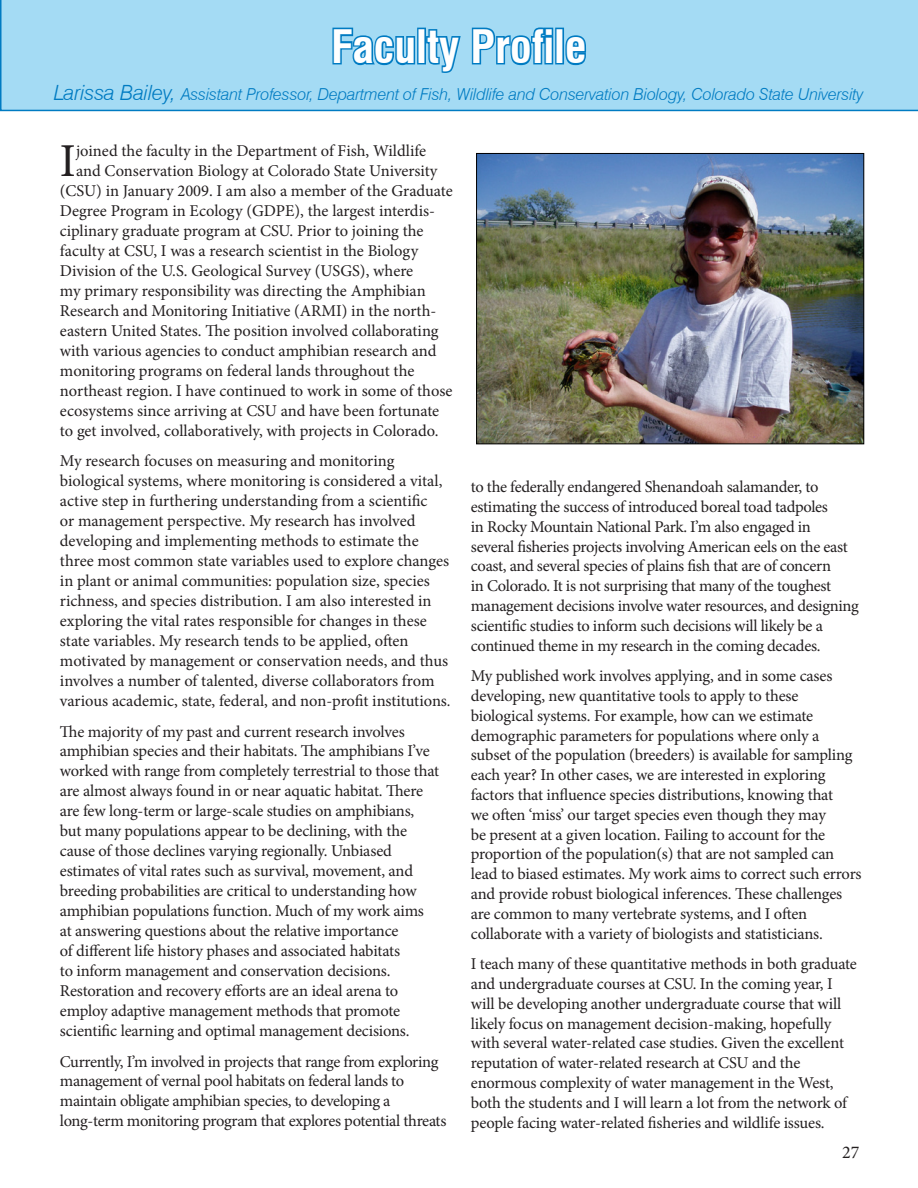
<style>
.page{position:relative;width:918px;height:1188px;background:#fff}
.page>*{position:absolute;margin:0;border:0;box-sizing:border-box;transform-origin:0 0}
.Content_Text__Drop_C{font:47.25px "Minion Pro";color:#231f20}
.Heading_1_TOC__every{font:700 condensed 45px "Swiss 721 BT";color:#fff}
.Page_Number{font:18px "Minion Pro";color:#231f20}
.Content_Text{font:16.5px/20px "Minion Pro";letter-spacing:-.015em;color:#231f20}
.Content_Text__Drop_C-2{font:16.5px "Minion Pro";color:#231f20}
.Heading_2_TOC__every{font:italic 300 16.5px "Swiss 721 BT";letter-spacing:-.01em;color:#007bc2}
.s1{font-size:21px}
.s2{font-style:italic}
</style>
<div class="page">
<div style="left:0;top:0;width:918px;height:111px;background:#a4dbf4"></div>
<svg style="left:331px;top:26px;width:86px;height:41px;background:#5eb2de"></svg>
<div style="left:417px;top:28px;width:9px;height:36px;border:3px solid #007bc2"></div>
<svg style="left:425px;top:28px;width:38px;height:61px;background:#74bfe5"></svg>
<svg style="left:470px;top:26px;width:85px;height:41px;background:#5cb1de"></svg>
<div style="left:555px;top:28px;width:9px;height:36px;border:3px solid #007bc2"></div>
<svg style="left:563px;top:33px;width:25px;height:34px"></svg>
<img style="left:478px;top:155px;width:384px;height:287px">
<div style="left:476px;top:153px;width:388px;height:291px;border:1px solid #000"></div>
<p class="Heading_1_TOC__every" style="left:331px;top:20px;width:257px">Faculty Profile</p>
<p class="Heading_2_TOC__every" style="left:54px;top:84px;width:812px"><span class="s1">Larissa Bailey,</span> Assistant Professor, Department of Fish, Wildlife and Conservation Biology, Colorado State University</p>
<p class="Content_Text__Drop_C" style="left:60px;top:130px;width:18px">I</p>
<p class="Content_Text__Drop_C-2" style="left:76px;top:140px;width:352px">joined the faculty in the Department of Fish, Wildlife</p>
<p class="Content_Text__Drop_C-2" style="left:76px;top:160px;width:363px">and Conservation Biology at Colorado State University</p>
<p class="Content_Text__Drop_C-2" style="left:60px;top:180px;width:394px">(CSU) in January 2009. I am also a member of the Graduate</p>
<p class="Content_Text__Drop_C-2" style="left:60px;top:200px;width:377px">Degree Program in Ecology (GDPE), the largest interdis-</p>
<p class="Content_Text__Drop_C-2" style="left:60px;top:220px;width:365px">ciplinary graduate program at CSU. Prior to joining the</p>
<p class="Content_Text__Drop_C-2" style="left:60px;top:240px;width:360px">faculty at CSU, I was a research scientist in the Biology</p>
<p class="Content_Text__Drop_C-2" style="left:60px;top:260px;width:355px">Division of the U.S. Geological Survey (USGS), where</p>
<p class="Content_Text__Drop_C-2" style="left:60px;top:280px;width:367px">my primary responsibility was directing the Amphibian</p>
<p class="Content_Text__Drop_C-2" style="left:60px;top:300px;width:378px">Research and Monitoring Initiative (ARMI) in the north-</p>
<p class="Content_Text__Drop_C-2" style="left:60px;top:320px;width:380px">eastern United States. The position involved collaborating</p>
<p class="Content_Text__Drop_C-2" style="left:60px;top:340px;width:378px">with various agencies to conduct amphibian research and</p>
<p class="Content_Text__Drop_C-2" style="left:60px;top:359px;width:356px">monitoring programs on federal lands throughout the</p>
<p class="Content_Text__Drop_C-2" style="left:60px;top:379px;width:394px">northeast region. I have continued to work in some of those</p>
<p class="Content_Text__Drop_C-2" style="left:60px;top:399px;width:381px">ecosystems since arriving at CSU and have been fortunate</p>
<p class="Content_Text__Drop_C-2" style="left:60px;top:419px;width:380px">to get involved, collaboratively, with projects in Colorado.</p>
<p class="Content_Text" style="left:60px;top:451px;width:392px">My research focuses on measuring and monitoring biological systems, where monitoring is considered a vital, active step in furthering understanding from a scientific<br>or management perspective. My research has involved developing and implementing methods to estimate the three most common state variables used to explore changes in plant or animal communities: population size, species richness, and species distribution. I am also interested in exploring the vital rates responsible for changes in these state variables. My research tends to be applied, often motivated by management or conservation needs, and thus involves a number of talented, diverse collaborators from various academic, state, federal, and non-profit institutions<span class="s2">.</span></p>
<p class="Content_Text" style="left:60px;top:721px;width:381px">The majority of my past and current research involves amphibian species and their habitats. The amphibians I’ve worked with range from completely terrestrial to those that are almost always found in or near aquatic habitat. There are few long-term or large-scale studies on amphibians, but many populations appear to be declining, with the cause of those declines varying regionally. Unbiased estimates of vital rates such as survival, movement, and breeding probabilities are critical to understanding how amphibian populations function. Much of my work aims at answering questions about the relative importance<br>of different life history phases and associated habitats<br>to inform management and conservation decisions.<br>Restoration and recovery efforts are an ideal arena to employ adaptive management methods that promote scientific learning and optimal management decisions.</p>
<p class="Content_Text" style="left:60px;top:1051px;width:388px">Currently, I’m involved in projects that range from exploring management of vernal pool habitats on federal lands to maintain obligate amphibian species, to developing a long-term monitoring program that explores potential threats</p>
<p class="Content_Text" style="left:471px;top:477px;width:390px">to the federally endangered Shenandoah salamander, to estimating the success of introduced boreal toad tadpoles<br>in Rocky Mountain National Park. I’m also engaged in<br>several fisheries projects involving American eels on the east coast, and several species of plains fish that are of concern<br>in Colorado. It is not surprising that many of the toughest management decisions involve water resources, and designing scientific studies to inform such decisions will likely be a continued theme in my research in the coming decades.</p>
<p class="Content_Text" style="left:471px;top:666px;width:392px">My published work involves applying, and in some cases developing, new quantitative tools to apply to these biological systems. For example, how can we estimate demographic parameters for populations where only a subset of the population (breeders) is available for sampling each year? In other cases, we are interested in exploring factors that influence species distributions, knowing that<br>we often ‘miss’ our target species even though they may<br>be present at a given location. Failing to account for the proportion of the population(s) that are not sampled can lead to biased estimates. My work aims to correct such errors and provide robust biological inferences. These challenges are common to many vertebrate systems, and I often collaborate with a variety of biologists and statisticians.</p>
<p class="Content_Text" style="left:471px;top:954px;width:388px">I teach many of these quantitative methods in both graduate and undergraduate courses at CSU. In the coming year, I will be developing another undergraduate course that will likely focus on management decision-making, hopefully with several water-related case studies. Given the excellent reputation of water-related research at CSU and the enormous complexity of water management in the West, both the students and I will learn a lot from the network of people facing water-related fisheries and wildlife issues.</p>
<p class="Page_Number" style="left:842px;top:1140px;width:19px">27</p>
</div>
